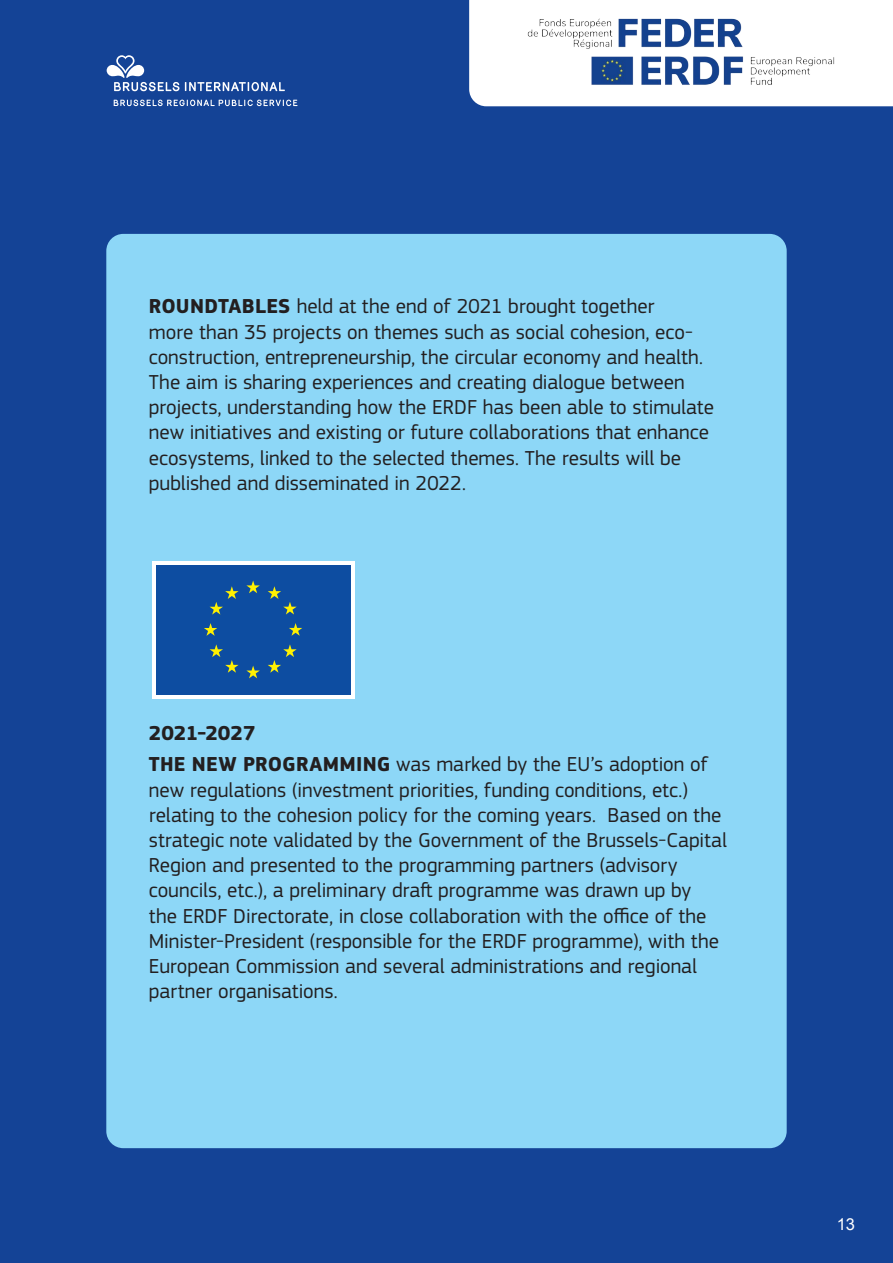
<style>
.page{position:relative;width:893px;height:1263px;background:#144396}
.page>*{position:absolute;margin:0;border:0;box-sizing:border-box;transform-origin:0 0}
.t1{font:21px/25.2px "EC Square Sans Pro";color:#231f20}
.t2{font:700 21px "EC Square Sans Pro";color:#231f20}
.t3{font:16.5px "Arial";color:#fff}
.s1{font-weight:700}
</style>
<div class="page">
<div style="left:106px;top:234px;width:681px;height:914px;background:#8dd7f7;border-radius:17px"></div>
<div style="left:469px;top:0;width:424px;height:106px;background:#fff"></div>
<img style="left:524px;top:12px;width:312px;height:80px">
<svg style="left:107px;top:55px;width:72px;height:36px"></svg>
<svg style="left:185px;top:82px;width:100px;height:9px"></svg>
<svg style="left:114px;top:100px;width:183px;height:6px"></svg>
<div style="left:152px;top:561px;width:202px;height:138px;background:#fff"></div>
<div style="left:156px;top:565px;width:195px;height:130px;background:#0d4da1"></div>
<svg style="left:246px;top:580px;width:14px;height:13px"></svg>
<svg style="left:210px;top:586px;width:29px;height:29px"></svg>
<svg style="left:204px;top:623px;width:13px;height:13px"></svg>
<svg style="left:210px;top:644px;width:29px;height:29px"></svg>
<svg style="left:246px;top:666px;width:14px;height:12px"></svg>
<svg style="left:268px;top:644px;width:29px;height:29px"></svg>
<svg style="left:289px;top:623px;width:13px;height:13px"></svg>
<svg style="left:268px;top:586px;width:29px;height:28px"></svg>
<p class="t1" style="left:149px;top:294px;width:567px"><span class="s1">ROUNDTABLES</span> held at the end of 2021 brought together<br>more than 35 projects on themes such as social cohesion, eco&shy;construction, entrepreneurship, the circular economy and health.<br>The aim is sharing experiences and creating dialogue between projects, understanding how the ERDF has been able to stimulate new initiatives and existing or future collaborations that enhance ecosystems, linked to the selected themes. The results will be published and disseminated in 2022.</p>
<p class="t2" style="left:149px;top:720px;width:108px">2021-2027</p>
<p class="t1" style="left:149px;top:752px;width:580px"><span class="s1">THE NEW PROGRAMMING</span> was marked by the EU’s adoption of new regulations (investment priorities, funding conditions, etc.) relating to the cohesion policy for the coming years. Based on the strategic note validated by the Government of the Brussels-Capital Region and presented to the programming partners (advisory councils, etc.), a preliminary draft programme was drawn up by<br>the ERDF Directorate, in close collaboration with the office of the Minister-President (responsible for the ERDF programme), with the European Commission and several administrations and regional partner organisations.</p>
<p class="t3" style="left:837px;top:1214px;width:20px">13</p>
</div>
